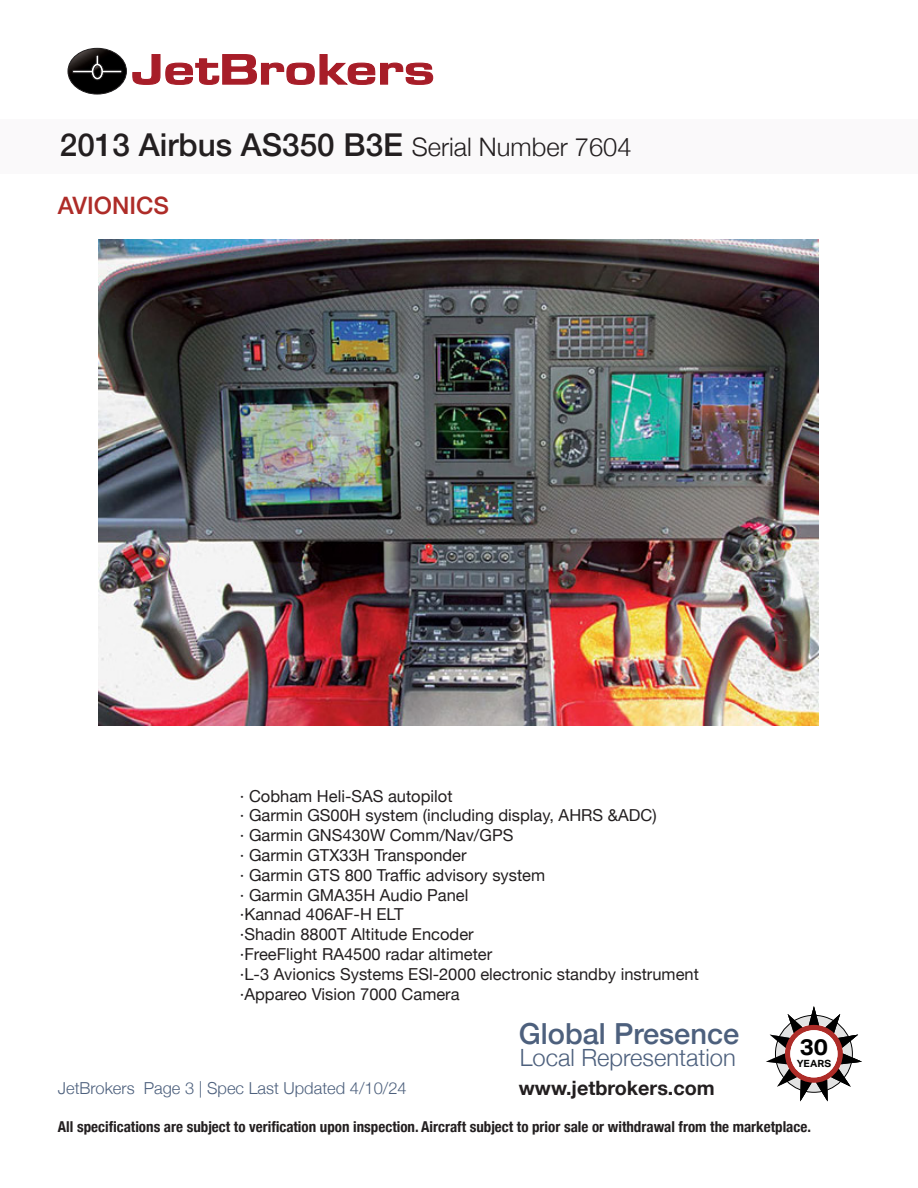
<style>
.page{position:relative;width:918px;height:1188px;background:#fff}
.page>*{position:absolute;margin:0;border:0;box-sizing:border-box;transform-origin:0 0}
.t1{font:500 31.5px "Helvetica Neue";color:#231f20}
.t2{font:500 29.1px "Helvetica Neue";color:#4d607d}
.t3{font:500 24px "Helvetica Neue";color:#ae2c28}
.t4{font:300 23.7px "Helvetica Neue";color:#4d607d}
.t5{font:700 22.65px "Aktiv Grotesk";color:#000;scale:1.06 1}
.t6{font:700 19.8px "Helvetica Neue";color:#231f20}
.t7{font:16.5px "Helvetica Neue";color:#231f20}
.t8{font:300 16.5px "Helvetica Neue";color:#4d607d}
.t9{font:700 condensed 15px "Helvetica Neue";color:#231f20}
.t10{font:700 9.9px "Aktiv Grotesk";color:#000;scale:1.06 1}
.s1{font-weight:300;font-size:25.5px}
</style>
<div class="page">
<div style="left:0;top:119px;width:917px;height:55px;background:#faf9fa"></div>
<svg style="left:67px;top:47px;width:367px;height:48px"></svg>
<img style="left:98px;top:240px;width:720px;height:486px">
<svg style="left:766px;top:1006px;width:96px;height:95px"></svg>
<div style="left:785px;top:1025px;width:58px;height:58px;background:#ae2c28;border-radius:50%"></div>
<div style="left:775px;top:1015px;width:78px;height:77px;border:1px solid #000;border-radius:50%"></div>
<div style="left:790px;top:1030px;width:48px;height:47px;background:#fff;border-radius:50%"></div>
<p class="t1" style="left:60px;top:119px;width:573px">2013 Airbus AS350 B3E <span class="s1">Serial Number 7604</span></p>
<p class="t3" style="left:58px;top:186px;width:112px">AVIONICS</p>
<p class="t7" style="left:240px;top:784px;width:214px">· Cobham Heli-SAS autopilot</p>
<p class="t7" style="left:240px;top:804px;width:418px">· Garmin GS00H system (including display, AHRS &amp;ADC)</p>
<p class="t7" style="left:240px;top:823px;width:275px">· Garmin GNS430W Comm/Nav/GPS</p>
<p class="t7" style="left:240px;top:843px;width:228px">· Garmin GTX33H Transponder</p>
<p class="t7" style="left:240px;top:863px;width:307px">· Garmin GTS 800 Traffic advisory system</p>
<p class="t7" style="left:240px;top:883px;width:230px">· Garmin GMA35H Audio Panel</p>
<p class="t7" style="left:240px;top:903px;width:165px">·Kannad 406AF-H ELT</p>
<p class="t7" style="left:240px;top:922px;width:235px">·Shadin 8800T Altitude Encoder</p>
<p class="t7" style="left:240px;top:942px;width:254px">·FreeFlight RA4500 radar altimeter</p>
<p class="t7" style="left:240px;top:962px;width:461px">·L-3 Avionics Systems ESl-2000 electronic standby instrument</p>
<p class="t7" style="left:240px;top:982px;width:221px">·Appareo Vision 7000 Camera</p>
<p class="t2" style="left:519px;top:1010px;width:222px">Global Presence</p>
<p class="t4" style="left:520px;top:1039px;width:217px">Local Representation</p>
<p class="t6" style="left:519px;top:1072px;width:197px">www.jetbrokers.com</p>
<h3 class="t5" style="left:800px;top:1034px;width:28px">30</h3>
<h3 class="t5" style="left:800px;top:1034px;width:28px">28</h3>
<p class="t10" style="left:797px;top:1058px;width:34px">YEARS</p>
<p class="t8" style="left:58px;top:1075px;width:350px">JetBrokers Page 3 | Spec Last Updated 4/10/24</p>
<p class="t9" style="left:58px;top:1114px;width:755px">All specifications are subject to verification upon inspection. Aircraft subject to prior sale or withdrawal from the marketplace.</p>
</div>
